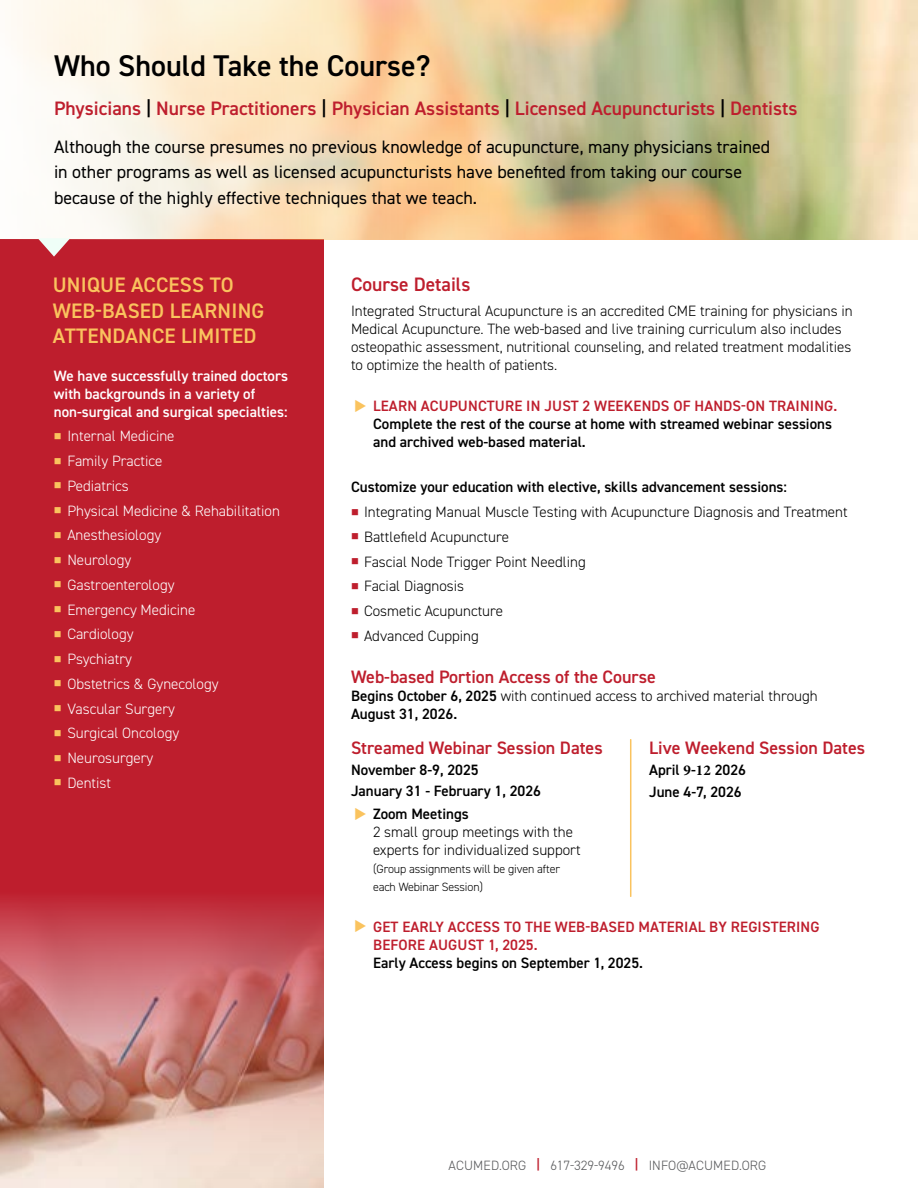
<style>
.page{position:relative;width:918px;height:1188px;background:#fff}
.page>*{position:absolute;margin:0;border:0;box-sizing:border-box;transform-origin:0 0}
.t1{font:600 30px "DIN2014";color:#000}
.t2{font:600 21px/25.2px "DIN2014";letter-spacing:.01em;color:#fac35e}
.t3{font:600 19.5px "DIN2014";color:#be1e2d}
.t4{font:18px/25.5px "DIN2014";color:#000}
.t5{font:600 18px "DIN2014";color:#be1e2d}
.t6{font:300 15px/18px "DIN2014";color:#000}
.t7{font:600 15px/18px "DIN2014";color:#000}
.t8{font:300 15px "DIN2014";color:#fff}
.t9{font:600 15px/18px "DIN2014";letter-spacing:.01em;color:#be1e2d}
.t10{font:600 15px/18px "DIN2014";color:#fff}
.t11{font:300 13.5px "DIN2014";letter-spacing:.01em;color:#58595b}
.t12{font:300 12px/18px "DIN2014";letter-spacing:-.01em;color:#000}
.s1{color:#000}
.s2{color:#fac35e}
.s3{color:#be1e2d}
.s4{font-weight:600}
.s5{font-family:"Minion Pro";font-weight:700}
.s6{font-weight:600;color:#be1e2d}
</style>
<div class="page">
<div style="left:0;top:239px;width:324px;height:949px;background:#be1e2d"></div>
<img style="left:11px;top:0;width:907px;height:239px">
<svg style="left:38px;top:238px;width:32px;height:19px"></svg>
<img style="left:0;top:900px;width:324px;height:288px">
<hr style="left:630px;top:740px;width:1px;height:156px;background:#fac35e">
<h1 class="t1" style="left:54px;top:46px;width:378px">Who Should Take the Course?</h1>
<h3 class="t3" style="left:54px;top:96px;width:745px">Physicians <span class="s1">|</span> Nurse Practitioners <span class="s1">|</span> Physician Assistants <span class="s1">|</span> Licensed Acupuncturists <span class="s1">|</span> Dentists</h3>
<p class="t4" style="left:54px;top:134px;width:718px">Although the course presumes no previous knowledge of acupuncture, many physicians trained in other programs as well as licensed acupuncturists have benefited from taking our course because of the highly effective techniques that we teach.</p>
<h2 class="t2" style="left:53px;top:272px;width:213px">UNIQUE ACCESS TO<br>WEB-BASED LEARNING<br>ATTENDANCE LIMITED</h2>
<p class="t10" style="left:54px;top:366px;width:236px">We have successfully trained doctors with backgrounds in a variety of non-surgical and surgical specialties:</p>
<p class="t8" style="left:54px;top:427px;width:122px"><span class="s2">■</span> Internal Medicine</p>
<p class="t8" style="left:54px;top:452px;width:110px"><span class="s2">■</span> Family Practice</p>
<p class="t8" style="left:54px;top:477px;width:76px"><span class="s2">■</span> Pediatrics</p>
<p class="t8" style="left:54px;top:501px;width:228px"><span class="s2">■</span> Physical Medicine &amp; Rehabilitation</p>
<p class="t8" style="left:54px;top:526px;width:109px"><span class="s2">■</span> Anesthesiology</p>
<p class="t8" style="left:54px;top:551px;width:79px"><span class="s2">■</span> Neurology</p>
<p class="t8" style="left:54px;top:576px;width:122px"><span class="s2">■</span> Gastroenterology</p>
<p class="t8" style="left:54px;top:600px;width:143px"><span class="s2">■</span> Emergency Medicine</p>
<p class="t8" style="left:54px;top:625px;width:81px"><span class="s2">■</span> Cardiology</p>
<p class="t8" style="left:54px;top:650px;width:80px"><span class="s2">■</span> Psychiatry</p>
<p class="t8" style="left:54px;top:675px;width:166px"><span class="s2">■</span> Obstetrics &amp; Gynecology</p>
<p class="t8" style="left:54px;top:699px;width:123px"><span class="s2">■</span> Vascular Surgery</p>
<p class="t8" style="left:54px;top:724px;width:127px"><span class="s2">■</span> Surgical Oncology</p>
<p class="t8" style="left:54px;top:749px;width:101px"><span class="s2">■</span> Neurosurgery</p>
<p class="t8" style="left:54px;top:774px;width:59px"><span class="s2">■</span> Dentist</p>
<h3 class="t3" style="left:351px;top:272px;width:121px">Course Details</h3>
<p class="t6" style="left:351px;top:302px;width:503px">Integrated Structural Acupuncture is an accredited CME training for physicians in Medical Acupuncture. The web-based and live training curriculum also includes osteopathic assessment, nutritional counseling, and related treatment modalities to optimize the health of patients.</p>
<p class="t9" style="left:373px;top:397px;width:466px">LEARN ACUPUNCTURE IN JUST 2 WEEKENDS OF HANDS-ON TRAINING.</p>
<p class="t7" style="left:373px;top:415px;width:460px">Complete the rest of the course at home with streamed webinar sessions and archived web-based material.</p>
<p class="t7" style="left:351px;top:478px;width:438px">Customize your education with elective, skills advancement sessions:</p>
<p class="t6" style="left:351px;top:503px;width:498px"><span class="s3">■</span> Integrating Manual Muscle Testing with Acupuncture Diagnosis and Treatment</p>
<p class="t6" style="left:351px;top:528px;width:160px"><span class="s3">■</span> Battlefield Acupuncture</p>
<p class="t6" style="left:351px;top:552px;width:236px"><span class="s3">■</span> Fascial Node Trigger Point Needling</p>
<p class="t6" style="left:351px;top:577px;width:115px"><span class="s3">■</span> Facial Diagnosis</p>
<p class="t6" style="left:351px;top:602px;width:154px"><span class="s3">■</span> Cosmetic Acupuncture</p>
<p class="t6" style="left:351px;top:627px;width:129px"><span class="s3">■</span> Advanced Cupping</p>
<p class="t5" style="left:351px;top:665px;width:306px">Web-based Portion Access of the Course</p>
<p class="t6" style="left:351px;top:687px;width:468px"><span class="s4">Begins October 6, 2025</span> with continued access to archived material through<br><span class="s4">August 31, 2026.</span></p>
<p class="t5" style="left:351px;top:736px;width:253px">Streamed Webinar Session Dates</p>
<p class="t7" style="left:351px;top:759px;width:192px;line-height:21px">November 8-9, 2025<br>January 31 - February 1, 2026</p>
<p class="t7" style="left:373px;top:805px;width:97px">Zoom Meetings</p>
<p class="t6" style="left:373px;top:823px;width:209px">2 small group meetings with the experts for individualized support</p>
<p class="t12" style="left:373px;top:860px;width:189px">(Group assignments will be given after each Webinar Session)</p>
<p class="t5" style="left:649px;top:736px;width:218px">Live Weekend Session Dates</p>
<p class="t7" style="left:649px;top:759px;width:98px;line-height:21.9px">April <span class="s5">9</span>-<span class="s5">12</span> 2026<br>June 4-7, 2026</p>
<p class="t9" style="left:373px;top:917px;width:448px">GET EARLY ACCESS TO THE WEB-BASED MATERIAL BY REGISTERING<br>BEFORE AUGUST 1, 2025.</p>
<p class="t7" style="left:373px;top:953px;width:272px">Early Access begins on September 1, 2025.</p>
<p class="t11" style="left:449px;top:1157px;width:319px">ACUMED.ORG <span class="s6">|</span> 617-329-9496 <span class="s6">|</span> INFO@ACUMED.ORG</p>
</div>
